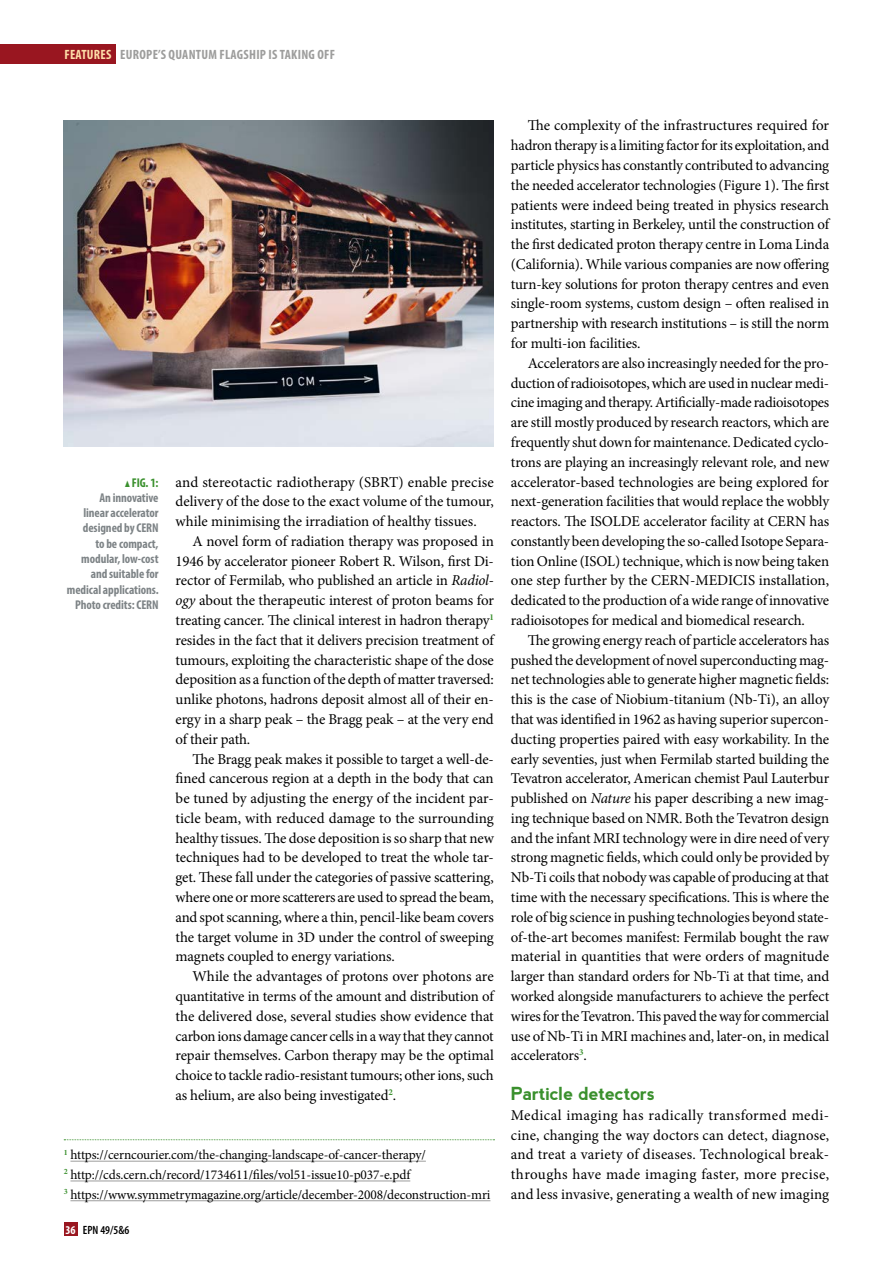
<style>
.page{position:relative;width:893px;height:1263px;background:#fff}
.page>*{position:absolute;margin:0;border:0;box-sizing:border-box;transform-origin:0 0}
.t1{font:700 18px "nevis";letter-spacing:-.015em;color:#3a902d}
.t2{font:15px/19.8px "Minion Pro";letter-spacing:-.01em;color:#000;text-align:justify}
.t3{font:13.5px/19.8px "Minion Pro";letter-spacing:-.01em;color:#000}
.t4{font:700 condensed 13.5px "Myriad Pro";color:#9d9d9c}
.t5{font:700 condensed 13.5px "Myriad Pro";letter-spacing:.02em;color:#fedea9}
.t6{font:700 condensed 12.75px/15.3px "Myriad Pro";letter-spacing:-.005em;color:#7d8386;text-align:right}
.t7{font:600 condensed 12px "Myriad Pro";color:#000}
.t8{font:700 condensed 12px "Myriad Pro";color:#fff}
.s1{color:#9d9d9c}
.s2{font-family:"Mathematical Pi Six";font-weight:400;font-stretch:normal;font-size:8.7px;color:#3a902d}
.s3{color:#3a902d}
.s4{font-style:italic}
</style>
<div class="page">
<div style="left:0;top:45px;width:116px;height:19px;background:#991620"></div>
<div style="left:64px;top:1222px;width:13px;height:14px;background:#991620"></div>
<img style="left:64px;top:120px;width:430px;height:327px">
<svg style="left:64px;top:1139px;width:430px;height:1px"></svg>
<hr style="left:70px;top:1161px;width:356px;height:1px;background:#9d9d9c">
<hr style="left:70px;top:1181px;width:340px;height:1px;background:#9d9d9c">
<hr style="left:70px;top:1200px;width:420px;height:1px;background:#9d9d9c">
<p class="t5" style="left:64px;top:46px;width:69px">FEATURES <span class="s1">Europe</span></p>
<p class="t4" style="left:158px;top:46px;width:25px">’s Quantum</p>
<p class="t4" style="left:220px;top:46px;width:13px">Flagship</p>
<p class="t4" style="left:269px;top:46px;width:14px">is taking</p>
<p class="t4" style="left:317px;top:46px;width:7px">off</p>
<p class="t6" style="left:67px;top:474px;width:93px"><span class="s2">m</span> <span class="s3">FIG. 1:<br></span>An innovative<br>linear accelerator designed by CERN<br>to be compact, modular, low-cost and suitable for medical applications.<br>Photo credits: CERN</p>
<p class="t2" style="left:176px;top:472px;width:320px">and stereotactic radiotherapy (SBRT) enable precise delivery of the dose to the exact volume of the tumour, while minimising the irradiation of healthy tissues.</p>
<p class="t2" style="left:176px;top:531px;width:320px;text-indent:17px">A novel form of radiation therapy was proposed in 1946 by accelerator pioneer Robert R. Wilson, first Di&shy;rector of Fermilab, who published an article in <span class="s4">Radiol&shy;ogy</span> about the therapeutic interest of proton beams for treating cancer. The clinical interest in hadron therapy<sup>1 </sup>resides in the fact that it delivers precision treatment of tumours, exploiting the characteristic shape of the dose deposition as a function of the depth of matter traversed: unlike photons, hadrons deposit almost all of their en&shy;ergy in a sharp peak – the Bragg peak – at the very end of their path.</p>
<p class="t2" style="left:176px;top:749px;width:320px;text-indent:17px">The Bragg peak makes it possible to target a well-de&shy;fined cancerous region at a depth in the body that can be tuned by adjusting the energy of the incident par&shy;ticle beam, with reduced damage to the surrounding healthy tissues. The dose deposition is so sharp that new techniques had to be developed to treat the whole tar&shy;get. These fall under the categories of passive scattering, where one or more scatterers are used to spread the beam, and spot scanning, where a thin, pencil-like beam covers the target volume in 3D under the control of sweeping magnets coupled to energy variations.</p>
<p class="t2" style="left:176px;top:966px;width:320px;text-indent:17px">While the advantages of protons over photons are quantitative in terms of the amount and distribution of the delivered dose, several studies show evidence that carbon ions damage cancer cells in a way that they cannot repair themselves. Carbon therapy may be the optimal choice to tackle radio-resistant tumours; other ions, such as helium, are also being investigated<sup>2</sup>.</p>
<p class="t3" style="left:64px;top:1145px;width:428px"><sup>1</sup> https://cerncourier.com/the-changing-landscape-of-cancer-therapy/<br><sup>2</sup> http://cds.cern.ch/record/1734611/files/vol51-issue10-p037-e.pdf<br><sup>3</sup> https://www.symmetrymagazine.org/article/december-2008/deconstruction-mri</p>
<p class="t8" style="left:65px;top:1222px;width:12px">36</p>
<p class="t7" style="left:83px;top:1223px;width:48px">EPN 49/5&amp;6</p>
<p class="t2" style="left:511px;top:116px;width:320px;text-indent:17px">The complexity of the infrastructures required for hadron therapy is a limiting factor for its exploitation, and particle physics has constantly contributed to advancing the needed accelerator technologies (Figure 1). The first patients were indeed being treated in physics research institutes, starting in Berkeley, until the construction of the first dedicated proton therapy centre in Loma Linda (California). While various companies are now offering turn-key solutions for proton therapy centres and even single-room systems, custom design – often realised in partnership with research institutions – is still the norm for multi-ion facilities.</p>
<p class="t2" style="left:511px;top:353px;width:320px;text-indent:17px">Accelerators are also increasingly needed for the pro&shy;duction of radioisotopes, which are used in nuclear medi&shy;cine imaging and therapy. Artificially-made radioisotopes are still mostly produced by research reactors, which are frequently shut down for maintenance. Dedicated cyclo&shy;trons are playing an increasingly relevant role, and new accelerator-based technologies are being explored for next-generation facilities that would replace the wobbly reactors. The ISOLDE accelerator facility at CERN has constantly been developing the so-called Isotope Separa&shy;tion Online (ISOL) technique, which is now being taken one step further by the CERN-MEDICIS installation, dedicated to the production of a wide range of innovative radioisotopes for medical and biomedical research.</p>
<p class="t2" style="left:511px;top:630px;width:320px;text-indent:17px">The growing energy reach of particle accelerators has pushed the development of novel superconducting mag&shy;net technologies able to generate higher magnetic fields: this is the case of Niobium-titanium (Nb-Ti), an alloy that was identified in 1962 as having superior supercon&shy;ducting properties paired with easy workability. In the early seventies, just when Fermilab started building the Tevatron accelerator, American chemist Paul Lauterbur published on <span class="s4">Nature</span> his paper describing a new imag&shy;ing technique based on NMR. Both the Tevatron design and the infant MRI technology were in dire need of very strong magnetic fields, which could only be provided by Nb-Ti coils that nobody was capable of producing at that time with the necessary specifications. This is where the role of big science in pushing technologies beyond state&shy;of-the-art becomes manifest: Fermilab bought the raw material in quantities that were orders of magnitude larger than standard orders for Nb-Ti at that time, and worked alongside manufacturers to achieve the perfect wires for the Tevatron. This paved the way for commercial use of Nb-Ti in MRI machines and, later-on, in medical accelerators<sup>3</sup>.</p>
<p class="t1" style="left:511px;top:1083px;width:145px">Particle detectors</p>
<p class="t2" style="left:511px;top:1105px;width:320px">Medical imaging has radically transformed medi&shy;cine, changing the way doctors can detect, diagnose, and treat a variety of diseases. Technological break&shy;throughs have made imaging faster, more precise, and less invasive, generating a wealth of new imaging</p>
</div>
